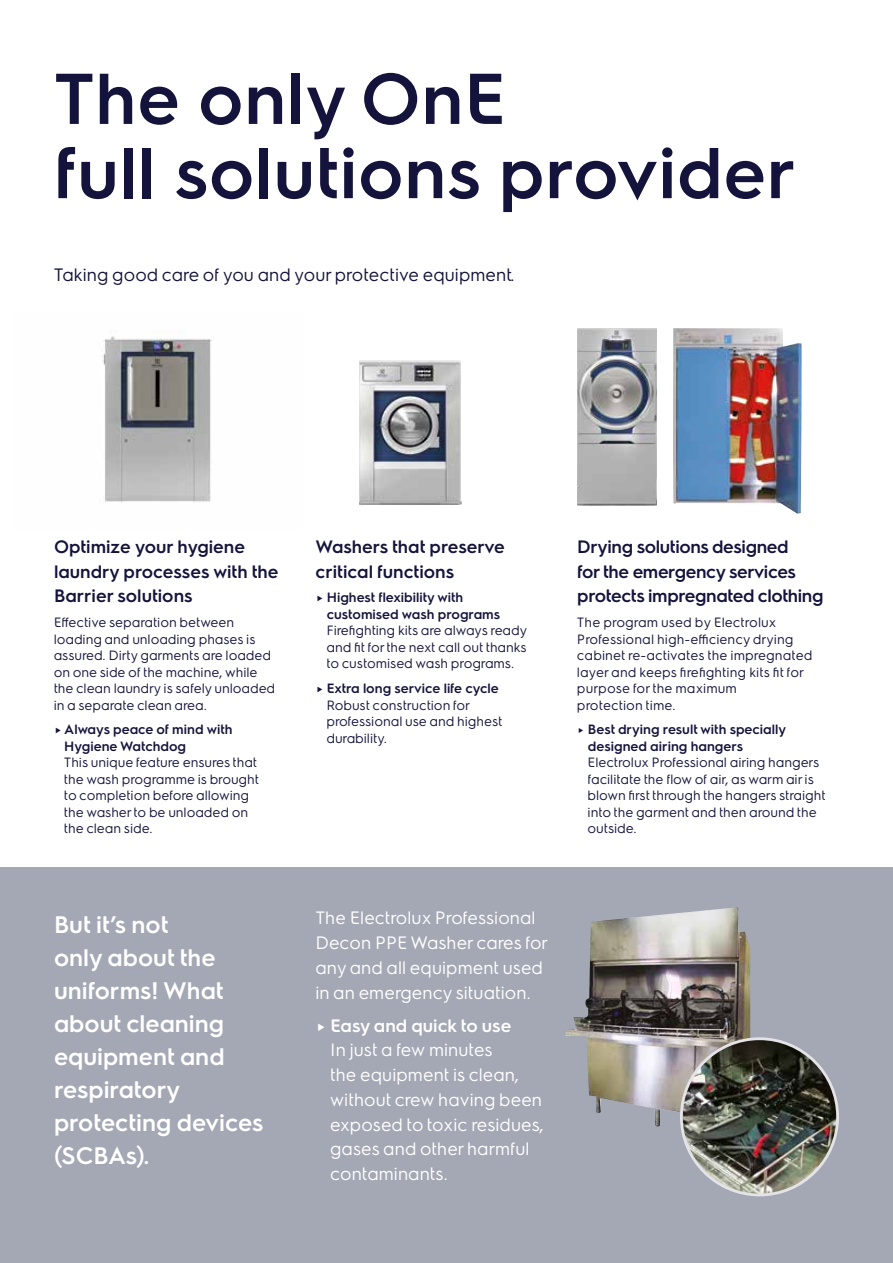
<style>
.page{position:relative;width:893px;height:1263px;background:#fff}
.page>*{position:absolute;margin:0;border:0;box-sizing:border-box;transform-origin:0 0}
.t1{font:600 72px/74.2px "Electrolux Sans";letter-spacing:.01em;color:#14133b}
.t2{font:600 24px/33px "Electrolux Sans";color:#fff}
.t3{font:18px/24.8px "Electrolux Sans";color:#fff}
.t4{font:600 18px/24.8px "Electrolux Sans";letter-spacing:-.015em;color:#14133b}
.t5{font:18px "Electrolux Sans";color:#14133b}
.t6{font:600 18px "Electrolux Sans";color:#fff}
.t7{font:13.5px/16.5px "Electrolux Sans";color:#14133b}
.t8{font:600 13.5px/16.5px "Electrolux Sans";color:#14133b}
.s1{font-weight:400}
</style>
<div class="page">
<div style="left:0;top:868px;width:893px;height:395px;background:#a3a8b4"></div>
<img style="left:360px;top:360px;width:101px;height:145px">
<img style="left:566px;top:907px;width:184px;height:231px">
<img style="left:577px;top:328px;width:80px;height:178px">
<img style="left:673px;top:328px;width:129px;height:186px">
<img style="left:102px;top:332px;width:110px;height:171px">
<img style="left:681px;top:1039px;width:157px;height:156px;border-radius:78px">
<div style="left:680px;top:1037px;width:159px;height:159px;border:3px solid #e4e4e8;border-radius:50%"></div>
<h1 class="t1" style="left:54px;top:57px;width:744px">The only OnE<br>full solutions provider</h1>
<h3 class="t5" style="left:54px;top:262px;width:462px">Taking good care of you and your protective equipment.</h3>
<h3 class="t4" style="left:54px;top:533px;width:226px">Optimize your hygiene laundry processes with the<br>Barrier solutions</h3>
<p class="t7" style="left:54px;top:613px;width:223px">Effective separation between loading and unloading phases is assured. Dirty garments are loaded on one side of the machine, while the clean laundry is safely unloaded in a separate clean area.</p>
<p class="t8" style="left:64px;top:721px;width:170px;text-indent:-10px">► Always peace of mind with<br>Hygiene Watchdog</p>
<p class="t7" style="left:64px;top:754px;width:197px">This unique feature ensures that the wash programme is brought to completion before allowing the washer to be unloaded on the clean side.</p>
<h2 class="t2" style="left:54px;top:906px;width:211px">But it’s not<br>only about the uniforms! What about cleaning equipment and respiratory protecting devices (SCBAs).</h2>
<h3 class="t4" style="left:316px;top:533px;width:191px">Washers that preserve critical functions</h3>
<p class="t8" style="left:327px;top:589px;width:175px;text-indent:-11px">► Highest flexibility with customised wash programs</p>
<p class="t7" style="left:327px;top:622px;width:202px;text-align:justify">Firefighting kits are always ready and fit for the next call out thanks to customised wash programs.</p>
<p class="t8" style="left:316px;top:679px;width:185px">► Extra long service life cycle</p>
<p class="t7" style="left:327px;top:696px;width:178px">Robust construction for professional use and highest durability.</p>
<h3 class="t4" style="left:577px;top:533px;width:248px">Drying solutions designed<br>for the emergency services protects impregnated clothing</h3>
<p class="t7" style="left:577px;top:613px;width:237px">The program used by Electrolux<br>Professional high-efficiency drying cabinet re-activates the impregnated layer and keeps firefighting kits fit for purpose for the maximum<br>protection time.</p>
<p class="t8" style="left:588px;top:721px;width:200px;text-indent:-11px"><span class="s1">►</span> Best drying result with specially designed airing hangers</p>
<p class="t7" style="left:588px;top:754px;width:240px">Electrolux Professional airing hangers facilitate the flow of air, as warm air is blown first through the hangers straight into the garment and then around the outside.</p>
<h3 class="t3" style="left:316px;top:904px;width:234px">The Electrolux Professional<br>Decon PPE Washer cares for any and all equipment used in an emergency situation.</h3>
<h3 class="t6" style="left:316px;top:1012px;width:197px">► Easy and quick to use</h3>
<h3 class="t3" style="left:330px;top:1036px;width:215px">In just a few minutes<br>the equipment is clean, without crew having been exposed to toxic residues, gases and other harmful contaminants.</h3>
</div>
